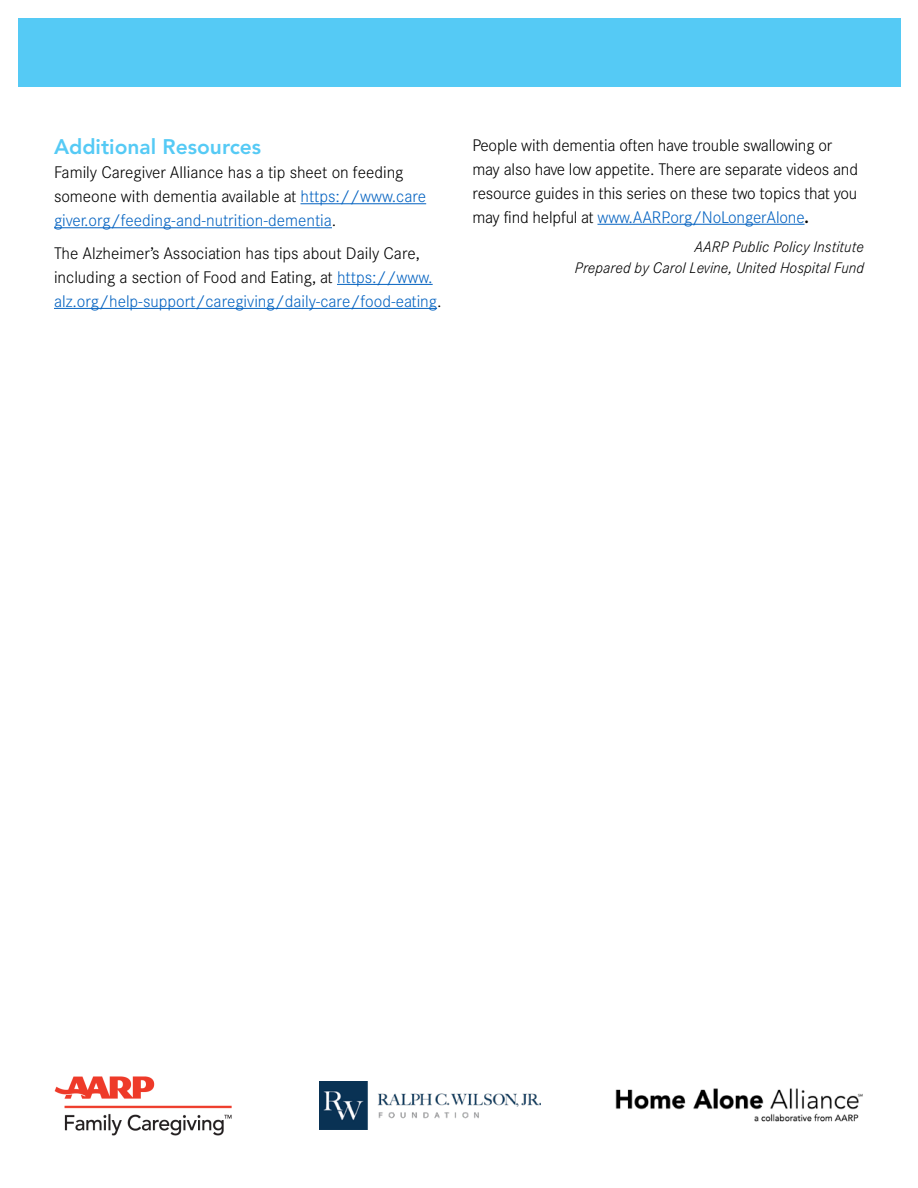
<style>
.page{position:relative;width:918px;height:1188px;background:#fff}
.page>*{position:absolute;margin:0;border:0;box-sizing:border-box;transform-origin:0 0}
.t1{font:800 21px "Avenir LT Std";color:#55caf5}
.t2{font:300 16.5px/24px "Corporate S";color:#000}
.t3{font:italic 300 15px/21px "Corporate S";letter-spacing:.005em;color:#000;text-align:right}
.s1{color:#0563c1}
.s2{font-weight:700}
</style>
<div class="page">
<div style="left:18px;top:18px;width:883px;height:68px;background:#55caf5"></div>
<hr style="left:597px;top:224px;width:208px;height:1px;background:#0563c1">
<hr style="left:301px;top:203px;width:125px;height:1px;background:#0563c1">
<hr style="left:54px;top:227px;width:278px;height:1px;background:#0563c1">
<hr style="left:337px;top:284px;width:96px;height:1px;background:#0563c1">
<hr style="left:54px;top:308px;width:383px;height:1px;background:#0563c1">
<img style="left:55px;top:1076px;width:177px;height:60px">
<img style="left:320px;top:1081px;width:221px;height:49px">
<img style="left:615px;top:1088px;width:248px;height:34px">
<p class="t1" style="left:54px;top:134px;width:209px">Additional Resources</p>
<p class="t2" style="left:54px;top:160px;width:374px">Family Caregiver Alliance has a tip sheet on feeding someone with dementia available at <span class="s1">https://www.care giver.org/feeding-and-nutrition-dementia</span>.</p>
<p class="t2" style="left:54px;top:241px;width:389px">The Alzheimer’s Association has tips about Daily Care, including a section of Food and Eating, at <span class="s1">https://www. alz.org/help-support/caregiving/daily-care/food-eating</span>.</p>
<p class="t2" style="left:473px;top:133px;width:387px">People with dementia often have trouble swallowing or may also have low appetite. There are separate videos and resource guides in this series on these two topics that you may find helpful at <span class="s1">www.AARP.org/NoLongerAlone</span><span class="s2">.</span></p>
<p class="t3" style="left:575px;top:236px;width:291px">AARP Public Policy Institute<br>Prepared by Carol Levine, United Hospital Fund</p>
</div>
